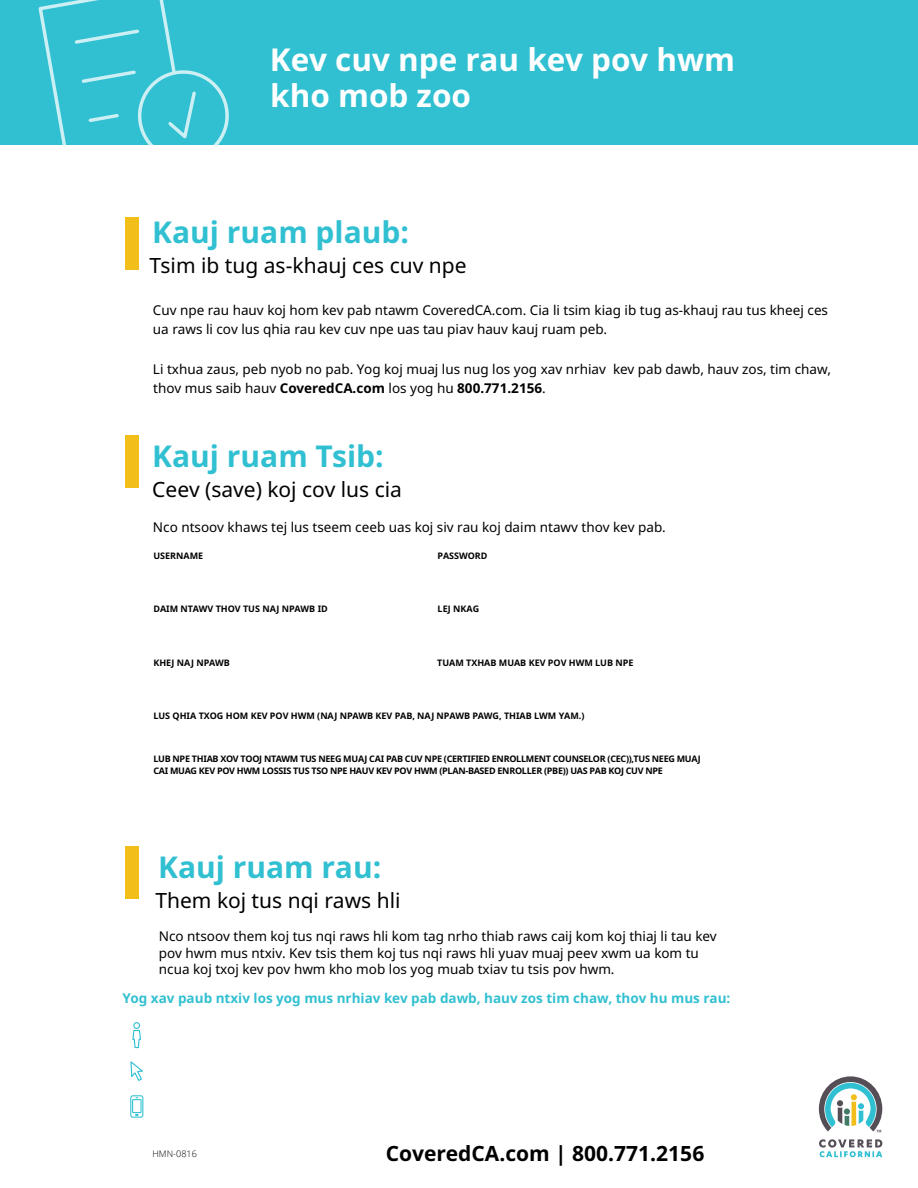
<style>
.page{position:relative;width:918px;height:1188px;background:#fff}
.page>*{position:absolute;margin:0;border:0;box-sizing:border-box;transform-origin:0 0}
.t1{font:700 31.5px/36px "Noto Sans";color:#fff}
.t2{font:700 30px "Noto Sans";color:#31c0d1}
.t3{font:21px "Noto Sans";color:#000}
.t4{font:700 21px "Noto Sans";color:#000}
.t5{font:13.5px/19.5px "Noto Sans";color:#000}
.t6{font:700 13.5px "Noto Sans";color:#31c0d1}
.t7{font:700 9px/12px "Noto Sans";letter-spacing:-.03em;color:#000}
.t8{font:700 9px "Noto Sans";color:#000}
.t9{font:300 9px "Open Sans";letter-spacing:.005em;color:#000}
.s1{font-weight:700}
</style>
<div class="page">
<svg style="left:132px;top:1022px;width:9px;height:27px"></svg>
<svg style="left:130px;top:1061px;width:14px;height:57px"></svg>
<div style="left:0;top:0;width:918px;height:144px;background:#31c0d1"></div>
<svg style="left:36px;top:0;width:195px;height:145px"></svg>
<div style="left:125px;top:218px;width:14px;height:52px;background:#f2be1a"></div>
<div style="left:125px;top:435px;width:14px;height:53px;background:#f2be1a"></div>
<div style="left:125px;top:846px;width:14px;height:53px;background:#f2be1a"></div>
<svg style="left:819px;top:1139px;width:63px;height:18px"></svg>
<svg style="left:819px;top:1076px;width:63px;height:56px"></svg>
<h1 class="t1" style="left:270px;top:41px;width:467px">Kev cuv npe rau kev pov hwm kho mob zoo</h1>
<h2 class="t2" style="left:152px;top:211px;width:258px">Kauj ruam plaub:</h2>
<h3 class="t3" style="left:150px;top:251px;width:319px">Tsim ib tug as-khauj ces cuv npe</h3>
<p class="t5" style="left:153px;top:300px;width:677px">Cuv npe rau hauv koj hom kev pab ntawm CoveredCA.com. Cia li tsim kiag ib tug as-khauj rau tus kheej ces ua raws li cov lus qhia rau kev cuv npe uas tau piav hauv kauj ruam peb.</p>
<p class="t5" style="left:153px;top:359px;width:680px">Li txhua zaus, peb nyob no pab. Yog koj muaj lus nug los yog xav nrhiav kev pab dawb, hauv zos, tim chaw, thov mus saib hauv <span class="s1">CoveredCA.com</span> los yog hu <span class="s1">800.771.2156</span>.</p>
<h2 class="t2" style="left:152px;top:435px;width:233px">Kauj ruam Tsib:</h2>
<h3 class="t3" style="left:152px;top:475px;width:251px">Ceev (save) koj cov lus cia</h3>
<p class="t5" style="left:153px;top:517px;width:514px">Nco ntsoov khaws tej lus tseem ceeb uas koj siv rau koj daim ntawv thov kev pab.</p>
<p class="t8" style="left:154px;top:549px;width:51px">USERNAME</p>
<p class="t8" style="left:438px;top:549px;width:51px">PASSWORD</p>
<p class="t8" style="left:153px;top:603px;width:176px">DAIM NTAWV THOV TUS NAJ NPAWB ID</p>
<p class="t7" style="left:438px;top:603px;width:43px">LEJ NKAG</p>
<p class="t8" style="left:153px;top:656px;width:78px">KHEJ NAJ NPAWB</p>
<p class="t8" style="left:437px;top:656px;width:198px">TUAM TXHAB MUAB KEV POV HWM LUB NPE</p>
<p class="t8" style="left:153px;top:710px;width:432px">LUS QHIA TXOG HOM KEV POV HWM (NAJ NPAWB KEV PAB, NAJ NPAWB PAWG, THIAB LWM YAM.)</p>
<p class="t7" style="left:153px;top:752px;width:549px">LUB NPE THIAB XOV TOOJ NTAWM TUS NEEG MUAJ CAI PAB CUV NPE (CERTIFIED ENROLLMENT COUNSELOR (CEC)),TUS NEEG MUAJ<br>CAI MUAG KEV POV HWM LOSSIS TUS TSO NPE HAUV KEV POV HWM (PLAN-BASED ENROLLER (PBE)) UAS PAB KOJ CUV NPE</p>
<h2 class="t2" style="left:158px;top:846px;width:225px">Kauj ruam rau:</h2>
<h3 class="t3" style="left:155px;top:886px;width:247px">Them koj tus nqi raws hli</h3>
<p class="t5" style="left:159px;top:928px;width:559px;line-height:16.5px">Nco ntsoov them koj tus nqi raws hli kom tag nrho thiab raws caij kom koj thiaj li tau kev pov hwm mus ntxiv. Kev tsis them koj tus nqi raws hli yuav muaj peev xwm ua kom tu ncua koj txoj kev pov hwm kho mob los yog muab txiav tu tsis pov hwm.</p>
<p class="t6" style="left:122px;top:988px;width:609px">Yog xav paub ntxiv los yog mus nrhiav kev pab dawb, hauv zos tim chaw, thov hu mus rau:</p>
<p class="t9" style="left:152px;top:1148px;width:46px">HMN-0816</p>
<h3 class="t4" style="left:386px;top:1138px;width:320px">CoveredCA.com | 800.771.2156</h3>
</div>
